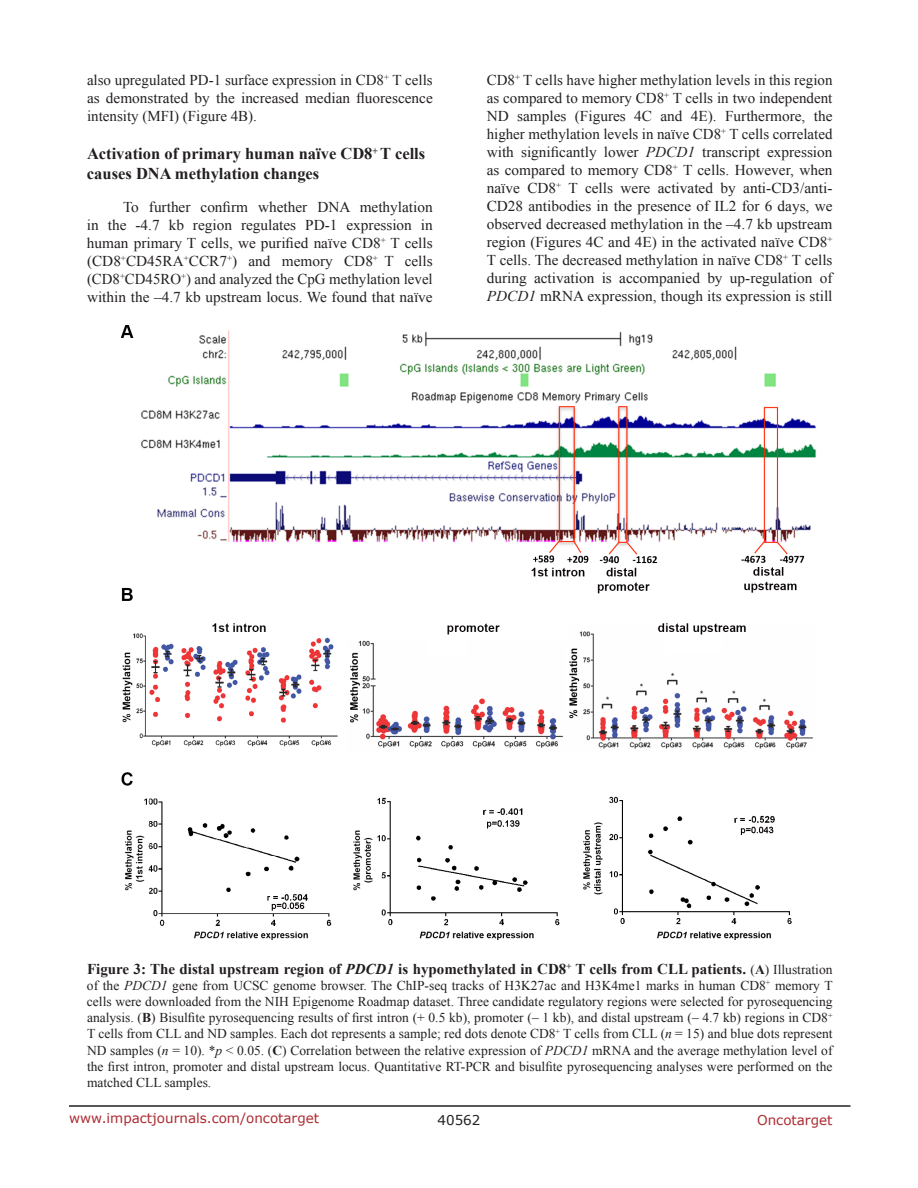
<style>
.page{position:relative;width:918px;height:1188px;background:#fff}
.page>*{position:absolute;margin:0;border:0;box-sizing:border-box;transform-origin:0 0}
.t1{font:700 16.5px/19.8px "Times New Roman";color:#231f20}
.t2{font:15px/18px "Times New Roman";color:#231f20;text-align:justify}
.t3{font:700 15px "Times New Roman";color:#231f20}
.t4{font:13.5px/16.2px "Times New Roman";color:#231f20;text-align:justify}
.t5{font:13.5px "Verdana";color:#ac2b31}
.t6{font:13.5px "Verdana";color:#231f20}
.s1{font-style:italic}
.s2{font-weight:400;font-size:13.5px}
.s3{font-size:13.5px}
.s4{font-weight:700}
</style>
<div class="page">
<hr style="left:69px;top:1105px;width:781px;height:2px;background:#231f20">
<img style="left:122px;top:326px;width:694px;height:613px">
<p class="t2" style="left:87px;top:71px;width:347px">also upregulated PD-1 surface expression in CD8<sup>+</sup> T cells as demonstrated by the increased median fluorescence intensity (MFI) (Figure 4B).</p>
<p class="t1" style="left:87px;top:143px;width:340px">Activation of primary human naïve CD8<sup>+</sup> T cells causes DNA methylation changes</p>
<p class="t2" style="left:87px;top:198px;width:347px;text-indent:36px">To further confirm whether DNA methylation in the -4.7 kb region regulates PD-1 expression in human primary T cells, we purified naïve CD8<sup>+</sup> T cells (CD8<sup>+</sup>CD45RA<sup>+</sup>CCR7<sup>+</sup>) and memory CD8<sup>+</sup> T cells (CD8<sup>+</sup>CD45RO<sup>+</sup>) and analyzed the CpG methylation level within the –4.7 kb upstream locus. We found that naïve</p>
<p class="t2" style="left:487px;top:71px;width:347px">CD8<sup>+</sup> T cells have higher methylation levels in this region as compared to memory CD8<sup>+</sup> T cells in two independent ND samples (Figures 4C and 4E). Furthermore, the higher methylation levels in naïve CD8<sup>+</sup> T cells correlated with significantly lower <span class="s1">PDCD1</span> transcript expression as compared to memory CD8<sup>+</sup> T cells. However, when naïve CD8<sup>+</sup> T cells were activated by anti-CD3/anti-CD28 antibodies in the presence of IL2 for 6 days, we observed decreased methylation in the –4.7 kb upstream region (Figures 4C and 4E) in the activated naïve CD8<sup>+ </sup>T cells. The decreased methylation in naïve CD8<sup>+</sup> T cells during activation is accompanied by up-regulation of <span class="s1">PDCD1</span> mRNA expression, though its expression is still</p>
<p class="t3" style="left:87px;top:958px;width:747px">Figure 3: The distal upstream region of <span class="s1">PDCD1</span> is hypomethylated in CD8<sup>+</sup> T cells from CLL patients. <span class="s2">(</span><span class="s3">A</span><span class="s2">) Illustration</span></p>
<p class="t4" style="left:87px;top:977px;width:747px">of the <span class="s1">PDCD1</span> gene from UCSC genome browser. The ChIP-seq tracks of H3K27ac and H3K4me1 marks in human CD8<sup>+</sup> memory T cells were downloaded from the NIH Epigenome Roadmap dataset. Three candidate regulatory regions were selected for pyrosequencing analysis. (<span class="s4">B</span>) Bisulfite pyrosequencing results of first intron (+ 0.5 kb), promoter (– 1 kb), and distal upstream (– 4.7 kb) regions in CD8<sup>+ </sup>T cells from CLL and ND samples. Each dot represents a sample; red dots denote CD8<sup>+</sup> T cells from CLL (<span class="s1">n</span> = 15) and blue dots represent ND samples (<span class="s1">n</span> = 10). *<span class="s1">p</span> &lt; 0.05. (<span class="s4">C</span>) Correlation between the relative expression of <span class="s1">PDCD1</span> mRNA and the average methylation level of the first intron, promoter and distal upstream locus. Quantitative RT-PCR and bisulfite pyrosequencing analyses were performed on the matched CLL samples.</p>
<p class="t5" style="left:69px;top:1109px;width:252px">www.impactjournals.com/oncotarget</p>
<p class="t6" style="left:438px;top:1111px;width:44px">40562</p>
<p class="t5" style="left:757px;top:1111px;width:77px">Oncotarget</p>
</div>
